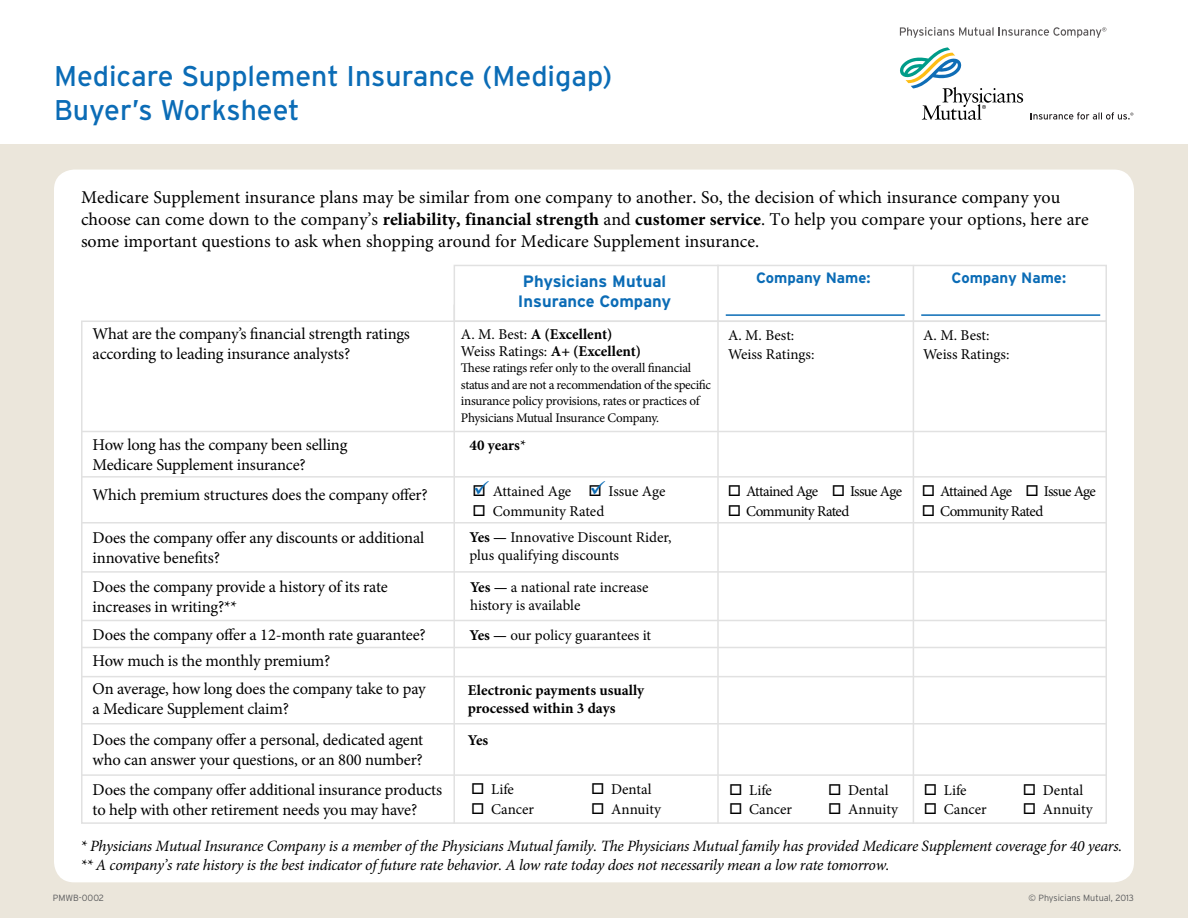
<style>
.page{position:relative;width:1188px;height:918px;background:#fff}
.page>*{position:absolute;margin:0;border:0;box-sizing:border-box;transform-origin:0 0}
.t1{font:28.5px/34.2px "Interstate";color:#0b6cb6}
.t2{font:18px/21.6px "Minion Pro";color:#000}
.t3{font:16.5px/19.8px "Minion Pro";letter-spacing:-.015em;color:#000}
.t4{font:700 16.5px/19.8px "Interstate";color:#0b6cb6;text-align:center}
.t5{font:italic 15.75px/18.9px "Minion Pro";letter-spacing:-.02em;color:#000}
.t6{font:15px/18px "Minion Pro";letter-spacing:-.005em;color:#000}
.t7{font:700 15px/16.5px "Minion Pro";color:#000}
.t8{font:15px "Minion Pro";letter-spacing:-.05em;color:#000}
.t9{font:15px "Minion Pro";letter-spacing:-.04em;color:#000}
.t10{font:700 15px "Interstate";color:#0b6cb6}
.t11{font:13.2px/16.5px "Minion Pro";letter-spacing:-.025em;color:#000}
.t12{font:300 9px "Interstate";color:#58595b}
.s1{font-weight:700}
.s2{font-weight:400}
</style>
<div class="page">
<svg style="left:900px;top:47px;width:123px;height:73px"></svg>
<svg style="left:1031px;top:112px;width:102px;height:8px"></svg>
<svg style="left:900px;top:27px;width:206px;height:11px"></svg>
<div style="left:0;top:145px;width:1188px;height:773px;background:#ebe6db"></div>
<div style="left:54px;top:170px;width:1080px;height:712px;background:#fff;border-radius:20px"></div>
<div style="left:454px;top:265px;width:653px;height:57px;border:2px solid #e1e1e1"></div>
<hr style="left:453px;top:305px;width:2px;height:519px;background:#e1e1e1">
<hr style="left:81px;top:431px;width:1026px;height:1px;background:#e1e1e1">
<hr style="left:81px;top:620px;width:1026px;height:1px;background:#e1e1e1">
<hr style="left:81px;top:647px;width:1026px;height:1px;background:#e1e1e1">
<hr style="left:81px;top:676px;width:1026px;height:1px;background:#e1e1e1">
<hr style="left:81px;top:723px;width:1026px;height:1px;background:#e1e1e1">
<hr style="left:81px;top:774px;width:1026px;height:2px;background:#e1e1e1">
<hr style="left:81px;top:476px;width:1026px;height:2px;background:#e1e1e1">
<hr style="left:81px;top:522px;width:1026px;height:2px;background:#e1e1e1">
<hr style="left:81px;top:571px;width:1026px;height:2px;background:#e1e1e1">
<hr style="left:717px;top:265px;width:2px;height:559px;background:#e1e1e1">
<hr style="left:913px;top:265px;width:1px;height:559px;background:#e1e1e1">
<hr style="left:921px;top:314px;width:179px;height:2px;background:#0b6cb6">
<hr style="left:726px;top:314px;width:179px;height:2px;background:#0b6cb6">
<h1 class="t1" style="left:54px;top:58px;width:560px">Medicare Supplement Insurance (Medigap)<br>Buyer’s Worksheet</h1>
<p class="t2" style="left:81px;top:187px;width:1009px">Medicare Supplement insurance plans may be similar from one company to another. So, the decision of which insurance company you choose can come down to the company’s <span class="s1">reliability, financial strength</span> and <span class="s1">customer service</span>. To help you compare your options, here are some important questions to ask when shopping around for Medicare Supplement insurance.</p>
<p class="t3" style="left:93px;top:324px;width:319px">What are the company’s financial strength ratings according to leading insurance analysts?</p>
<p class="t3" style="left:93px;top:435px;width:256px">How long has the company been selling<br>Medicare Supplement insurance?</p>
<p class="t4" style="left:518px;top:271px;width:155px">Physicians Mutual<br>Insurance Company</p>
<p class="t7" style="left:461px;top:326px;width:182px"><span class="s2">A. M. Best:</span> A (Excellent)<br><span class="s2">Weiss Ratings:</span> A+ (Excellent)</p>
<p class="t11" style="left:461px;top:360px;width:252px">These ratings refer only to the overall financial status and are not a recommendation of the specific insurance policy provisions, rates or practices of Physicians Mutual Insurance Company.</p>
<p class="t7" style="left:470px;top:436px;width:58px">40 years<span class="s2">*</span></p>
<p class="t10" style="left:756px;top:269px;width:116px">Company Name:</p>
<p class="t10" style="left:952px;top:269px;width:116px">Company Name:</p>
<p class="t6" style="left:728px;top:325px;width:88px;line-height:19.5px">A. M. Best:<br>Weiss Ratings:</p>
<p class="t6" style="left:923px;top:325px;width:88px;line-height:19.5px">A. M. Best:<br>Weiss Ratings:</p>
<p class="t6" style="left:472px;top:482px;width:194px">□ Attained Age □ Issue Age</p>
<p class="t6" style="left:472px;top:502px;width:133px">□ Community Rated</p>
<p class="t3" style="left:93px;top:485px;width:337px">Which premium structures does the company offer?</p>
<p class="t8" style="left:728px;top:481px;width:176px">□ Attained Age □ Issue Age</p>
<p class="t9" style="left:728px;top:501px;width:123px">□ Community Rated</p>
<p class="t3" style="left:93px;top:528px;width:333px">Does the company offer any discounts or additional innovative benefits?</p>
<p class="t3" style="left:93px;top:577px;width:297px">Does the company provide a history of its rate increases in writing?**</p>
<p class="t3" style="left:93px;top:625px;width:335px">Does the company offer a 12-month rate guarantee?</p>
<p class="t3" style="left:93px;top:647px;width:335px;line-height:28px">How much is the monthly premium?<br>On average, how long does the company take to pay</p>
<p class="t3" style="left:93px;top:699px;width:198px">a Medicare Supplement claim?</p>
<p class="t3" style="left:93px;top:730px;width:332px">Does the company offer a personal, dedicated agent who can answer your questions, or an 800 number?</p>
<p class="t3" style="left:93px;top:780px;width:351px">Does the company offer additional insurance products to help with other retirement needs you may have?</p>
<p class="t6" style="left:470px;top:529px;width:204px"><span class="s1">Yes —</span> Innovative Discount Rider, plus qualifying discounts</p>
<p class="t6" style="left:470px;top:578px;width:180px"><span class="s1">Yes —</span> a national rate increase history is available</p>
<p class="t6" style="left:470px;top:627px;width:183px"><span class="s1">Yes —</span> our policy guarantees it</p>
<p class="t7" style="left:468px;top:681px;width:178px;line-height:18px">Electronic payments usually processed within 3 days</p>
<p class="t7" style="left:468px;top:731px;width:22px">Yes</p>
<p class="t6" style="left:471px;top:781px;width:45px">□ Life</p>
<p class="t6" style="left:591px;top:781px;width:62px">□ Dental</p>
<p class="t6" style="left:471px;top:800px;width:65px">□ Cancer</p>
<p class="t6" style="left:591px;top:800px;width:71px">□ Annuity</p>
<p class="t6" style="left:729px;top:781px;width:45px">□ Life</p>
<p class="t6" style="left:828px;top:781px;width:62px">□ Dental</p>
<p class="t6" style="left:729px;top:800px;width:65px">□ Cancer</p>
<p class="t6" style="left:828px;top:800px;width:71px">□ Annuity</p>
<p class="t8" style="left:922px;top:481px;width:176px">□ Attained Age □ Issue Age</p>
<p class="t9" style="left:922px;top:501px;width:123px">□ Community Rated</p>
<p class="t6" style="left:924px;top:781px;width:45px">□ Life</p>
<p class="t6" style="left:1023px;top:781px;width:62px">□ Dental</p>
<p class="t6" style="left:924px;top:800px;width:65px">□ Cancer</p>
<p class="t6" style="left:1023px;top:800px;width:71px">□ Annuity</p>
<p class="t5" style="left:81px;top:836px;width:1043px">* Physicians Mutual Insurance Company is a member of the Physicians Mutual family. The Physicians Mutual family has provided Medicare Supplement coverage for 40 years. ** A company’s rate history is the best indicator of future rate behavior. A low rate today does not necessarily mean a low rate tomorrow.</p>
<p class="t12" style="left:53px;top:892px;width:53px">PMWB-0002</p>
<p class="t12" style="left:1029px;top:892px;width:107px">© Physicians Mutual, 2013</p>
</div>
